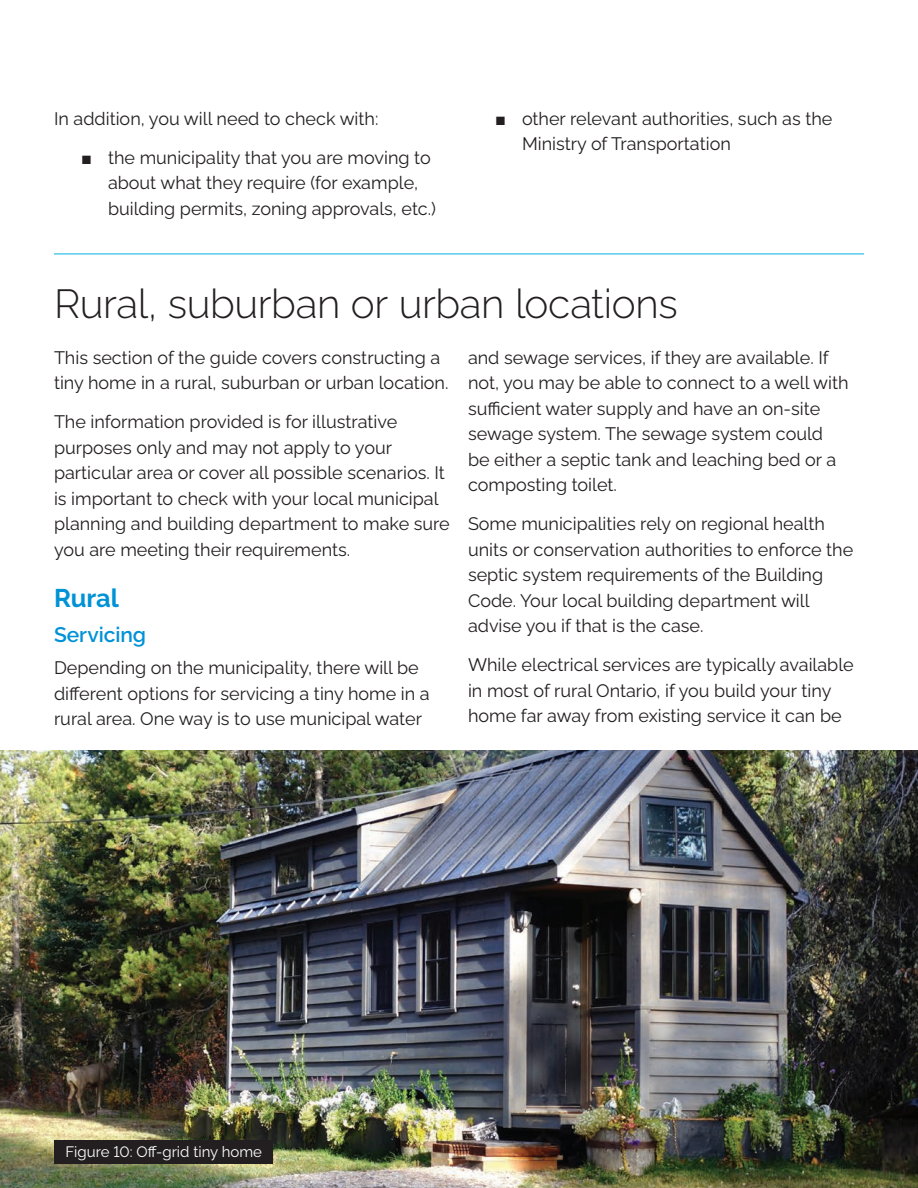
<style>
.page{position:relative;width:918px;height:1188px;background:#fff}
.page>*{position:absolute;margin:0;border:0;box-sizing:border-box;transform-origin:0 0}
.t1{font:300 40.5px "Algomabeta";letter-spacing:-.01em;color:#231f20}
.t2{font:700 25.5px "Algomabeta";letter-spacing:-.005em;color:#0092d6}
.t3{font:600 21px "Algomabeta";color:#0092d6}
.t4{font:18px/25.5px "Algomabeta";color:#231f20}
.t5{font:15px "Algomabeta";color:#fff}
.s1{font-family:"Arial";font-weight:700}
</style>
<div class="page">
<img style="left:0;top:751px;width:918px;height:437px">
<hr style="left:54px;top:254px;width:810px;height:1px;background:#00b2e3">
<div style="left:54px;top:1141px;width:218px;height:23px;background:#231f20"></div>
<p class="t4" style="left:54px;top:104px;width:326px">In addition, you will need to check with:</p>
<p class="t4" style="left:108px;top:143px;width:330px;text-indent:-27px"><span class="s1">■</span> the municipality that you are moving to about what they require (for example, building permits, zoning approvals, etc.)</p>
<p class="t4" style="left:522px;top:104px;width:312px;text-indent:-27px"><span class="s1">■</span> other relevant authorities, such as the<br>Ministry of Transportation</p>
<h1 class="t1" style="left:54px;top:271px;width:625px">Rural, suburban or urban locations</h1>
<p class="t4" style="left:54px;top:343px;width:396px">This section of the guide covers constructing a tiny home in a rural, suburban or urban location.</p>
<p class="t4" style="left:54px;top:407px;width:397px">The information provided is for illustrative purposes only and may not apply to your particular area or cover all possible scenarios. It is important to check with your local municipal planning and building department to make sure you are meeting their requirements.</p>
<h2 class="t2" style="left:54px;top:578px;width:66px">Rural</h2>
<h3 class="t3" style="left:54px;top:618px;width:94px">Servicing</h3>
<p class="t4" style="left:54px;top:653px;width:377px">Depending on the municipality, there will be different options for servicing a tiny home in a rural area. One way is to use municipal water</p>
<p class="t4" style="left:468px;top:343px;width:382px">and sewage services, if they are available. If not, you may be able to connect to a well with sufficient water supply and have an on-site sewage system. The sewage system could be either a septic tank and leaching bed or a composting toilet.</p>
<p class="t4" style="left:468px;top:509px;width:387px">Some municipalities rely on regional health units or conservation authorities to enforce the septic system requirements of the Building Code. Your local building department will advise you if that is the case.</p>
<p class="t4" style="left:468px;top:650px;width:387px">While electrical services are typically available in most of rural Ontario, if you build your tiny home far away from existing service it can be</p>
<p class="t5" style="left:65px;top:1140px;width:198px">Figure 10: Off-grid tiny home</p>
</div>
